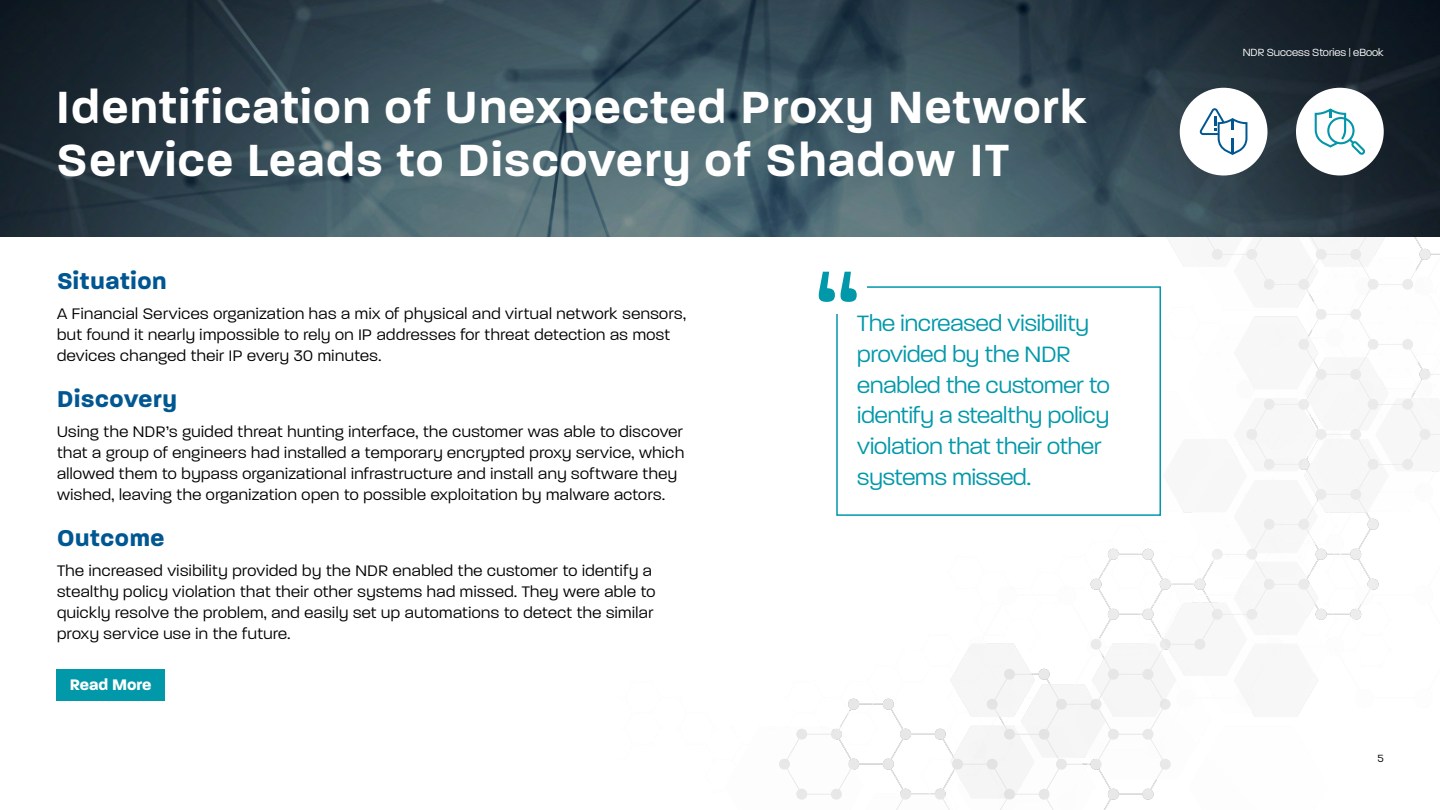
<style>
.page{position:relative;width:1440px;height:810px;background:#fff}
.page>*{position:absolute;margin:0;border:0;box-sizing:border-box;transform-origin:0 0}
.t1{font:300 131.25px "Paralucent";color:#0198a9}
.t2{font:600 48.75px/52.5px "Paralucent";letter-spacing:.03em;color:#fff}
.t3{font:700 24.75px "Paralucent";letter-spacing:.03em;color:#005792}
.t4{font:700 24.75px "Paralucent";letter-spacing:.03em;color:#005692}
.t5{font:300 24px/30.8px "Paralucent";color:#0198a9}
.t6{font:300 16.5px/21px "Paralucent";letter-spacing:.03em;color:#000}
.t7{font:700 16.5px "Paralucent";color:#fff}
.t8{font:300 11.25px "Paralucent";color:#fff}
.t9{font:300 11.25px "Paralucent";color:#000101}
</style>
<div class="page">
<img style="left:619px;top:236px;width:821px;height:574px">
<img style="left:0;top:0;width:1440px;height:236px">
<div style="left:56px;top:669px;width:109px;height:32px;background:#0198a9"></div>
<div style="left:1296px;top:88px;width:88px;height:88px;background:#fff;border-radius:50%"></div>
<div style="left:1180px;top:88px;width:88px;height:88px;background:#fff;border-radius:50%"></div>
<svg style="left:1315px;top:108px;width:50px;height:47px"></svg>
<svg style="left:1200px;top:108px;width:47px;height:47px"></svg>
<div style="left:836px;top:286px;width:325px;height:230px;background:#fff;border:2px solid #0198a9"></div>
<div style="left:817px;top:271px;width:50px;height:43px;background:#fff"></div>
<h2 class="t2" style="left:56px;top:81px;width:1032px">Identification of Unexpected Proxy Network<br>Service Leads to Discovery of Shadow IT</h2>
<h3 class="t4" style="left:57px;top:266px;width:111px">Situation</h3>
<p class="t6" style="left:57px;top:303px;width:631px">A Financial Services organization has a mix of physical and virtual network sensors, but found it nearly impossible to rely on IP addresses for threat detection as most devices changed their IP every 30 minutes.</p>
<h3 class="t3" style="left:57px;top:384px;width:122px">Discovery</h3>
<p class="t6" style="left:57px;top:421px;width:629px">Using the NDR’s guided threat hunting interface, the customer was able to discover that a group of engineers had installed a temporary encrypted proxy service, which allowed them to bypass organizational infrastructure and install any software they wished, leaving the organization open to possible exploitation by malware actors.</p>
<h3 class="t3" style="left:57px;top:523px;width:109px">Outcome</h3>
<p class="t6" style="left:57px;top:560px;width:600px">The increased visibility provided by the NDR enabled the customer to identify a stealthy policy violation that their other systems had missed. They were able to quickly resolve the problem, and easily set up automations to detect the similar proxy service use in the future.</p>
<p class="t7" style="left:70px;top:675px;width:83px">Read More</p>
<h1 class="t1" style="left:815px;top:237px;width:47px">“</h1>
<h3 class="t5" style="left:857px;top:308px;width:254px">The increased visibility provided by the NDR enabled the customer to identify a stealthy policy violation that their other systems missed.</h3>
<p class="t8" style="left:1243px;top:46px;width:143px">NDR Success Stories | eBook</p>
<p class="t9" style="left:1378px;top:752px;width:8px">5</p>
</div>
